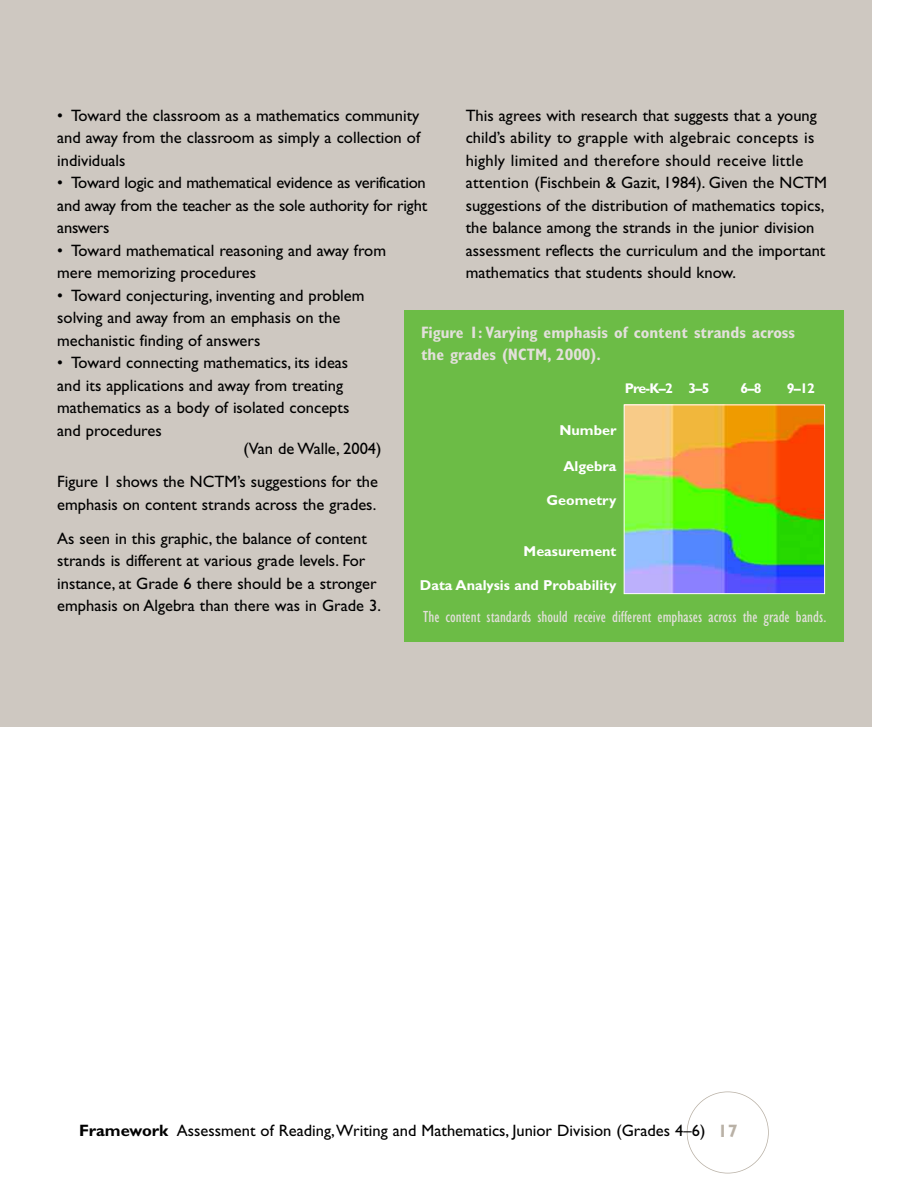
<style>
.page{position:relative;width:918px;height:1188px;background:#fff}
.page>*{position:absolute;margin:0;border:0;box-sizing:border-box;transform-origin:0 0}
.t1{font:condensed 16.65px "Gill Sans";color:#e3e0db}
.t2{font:700 condensed 16.65px/21.1px "Gill Sans";color:#e3e0db}
.t3{font:16.5px/22.5px "Gill Sans";color:#000}
.t4{font:700 14.4px "Gill Sans";color:#fff}
.t5{font:700 14.1px "Gill Sans";color:#fff}
.s1{font-weight:700}
.s2{font-weight:700;font-size:18px;color:#b9b1a6}
</style>
<div class="page">
<div style="left:687px;top:1091px;width:82px;height:82px;border:2px solid #b9b1a6;border-radius:50%"></div>
<div style="left:1px;top:0;width:871px;height:727px;background:#cec8c1"></div>
<div style="left:404px;top:310px;width:440px;height:332px;background:#6cbc46"></div>
<img style="left:626px;top:407px;width:197px;height:185px">
<div style="left:624px;top:405px;width:201px;height:189px;border:1px solid #fff"></div>
<p class="t3" style="left:466px;top:105px;width:363px">This agrees with research that suggests that a young child’s ability to grapple with algebraic concepts is highly limited and therefore should receive little attention (Fischbein &amp; Gazit, 1984). Given the NCTM suggestions of the distribution of mathematics topics, the balance among the strands in the junior division assessment reflects the curriculum and the important mathematics that students should know.</p>
<p class="t3" style="left:57px;top:105px;width:364px;text-align:justify">• Toward the classroom as a mathematics community and away from the classroom as simply a collection of individuals</p>
<p class="t3" style="left:57px;top:173px;width:371px;text-align:justify">• Toward logic and mathematical evidence as verification and away from the teacher as the sole authority for right answers</p>
<p class="t3" style="left:57px;top:240px;width:330px">• Toward mathematical reasoning and away from mere memorizing procedures</p>
<p class="t3" style="left:57px;top:285px;width:309px">• Toward conjecturing, inventing and problem solving and away from an emphasis on the mechanistic finding of answers</p>
<p class="t3" style="left:57px;top:353px;width:294px">• Toward connecting mathematics, its ideas and its applications and away from treating mathematics as a body of isolated concepts and procedures</p>
<p class="t3" style="left:57px;top:433px;width:326px;line-height:33.8px;text-align:right">(Van de Walle, 2004)<br>Figure 1 shows the NCTM’s suggestions for the</p>
<p class="t3" style="left:57px;top:489px;width:321px;line-height:33.8px">emphasis on content strands across the grades.<br>As seen in this graphic, the balance of content</p>
<p class="t3" style="left:57px;top:551px;width:325px">strands is different at various grade levels. For instance, at Grade 6 there should be a stronger emphasis on Algebra than there was in Grade 3.</p>
<p class="t2" style="left:421px;top:324px;width:376px">Figure 1: Varying emphasis of content strands across the grades (NCTM, 2000).</p>
<p class="t5" style="left:625px;top:383px;width:86px">Pre-K–2 3–5</p>
<p class="t5" style="left:741px;top:383px;width:23px">6–8</p>
<p class="t5" style="left:787px;top:383px;width:30px">9–12</p>
<p class="t4" style="left:559px;top:424px;width:59px">Number</p>
<p class="t4" style="left:563px;top:461px;width:55px">Algebra</p>
<p class="t4" style="left:547px;top:494px;width:71px">Geometry</p>
<p class="t4" style="left:524px;top:546px;width:94px">Measurement</p>
<p class="t4" style="left:420px;top:580px;width:198px">Data Analysis and Probability</p>
<p class="t1" style="left:423px;top:610px;width:405px">The content standards should receive different emphases across the grade bands.</p>
<p class="t3" style="left:79px;top:1120px;width:660px"><span class="s1">Framework</span> Assessment of Reading,Writing and Mathematics, Junior Division (Grades 4–6) <span class="s2">17</span></p>
</div>
